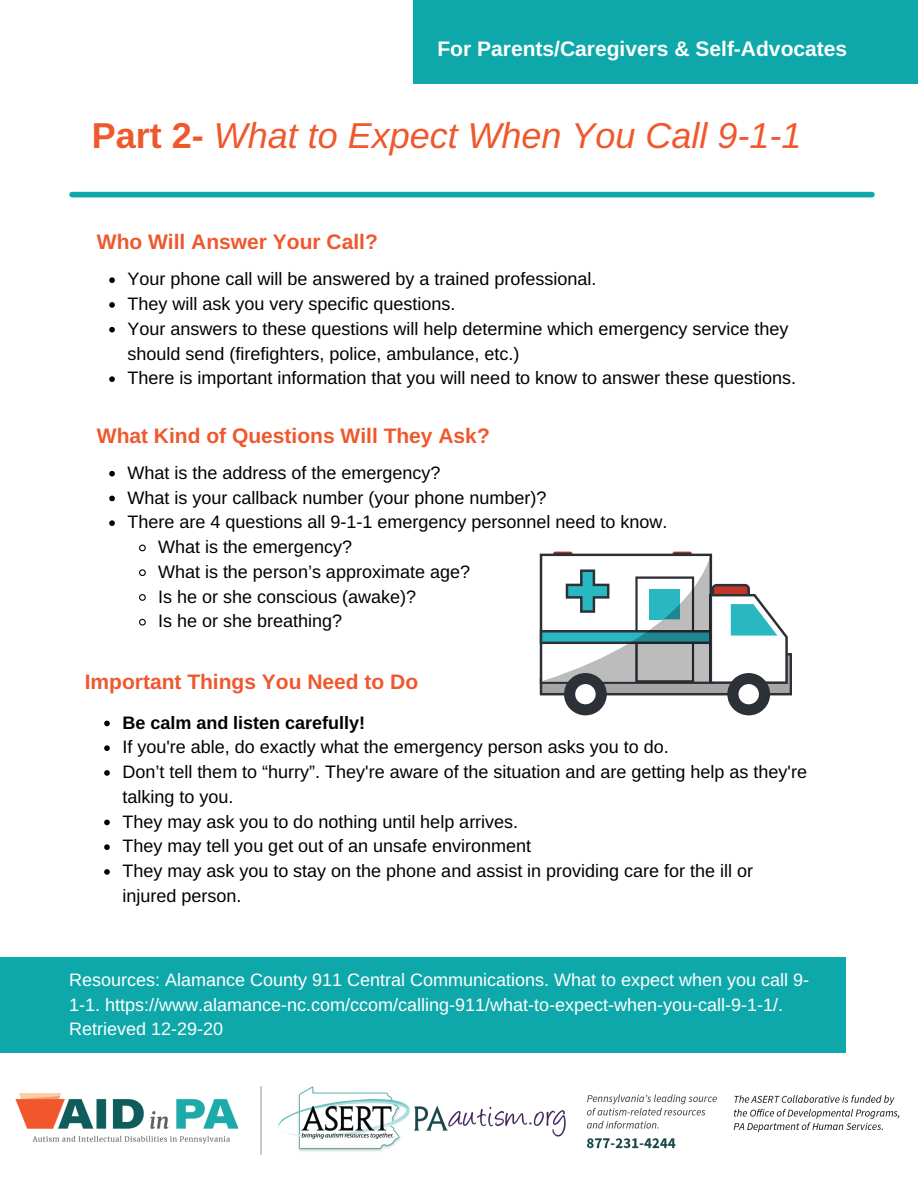
<style>
.page{position:relative;width:918px;height:1188px;background:#fff}
.page>*{position:absolute;margin:0;border:0;box-sizing:border-box;transform-origin:0 0}
.t1{font:italic 36px "Arimo";color:#ef582d}
.t2{font:700 21px "Arimo";color:#ef582d}
.t3{font:700 21px "Arimo";color:#fff}
.t4{font:18px/24.8px "Arimo";color:#000}
.t5{font:18px/24.8px "Arimo";color:#fff}
.t6{font:700 18px "Arimo";color:#000}
.s1{font-weight:700;font-style:normal}
</style>
<div class="page">
<img style="left:15px;top:1086px;width:885px;height:69px">
<div style="left:413px;top:0;width:505px;height:84px;background:#0fa8aa"></div>
<svg style="left:109px;top:277px;width:6px;height:6px"></svg>
<svg style="left:109px;top:302px;width:6px;height:6px"></svg>
<svg style="left:109px;top:327px;width:6px;height:6px"></svg>
<svg style="left:109px;top:376px;width:6px;height:6px"></svg>
<div style="left:72px;top:192px;width:800px;height:5px;background:#0fa8aa"></div>
<svg style="left:109px;top:471px;width:6px;height:5px"></svg>
<svg style="left:109px;top:496px;width:6px;height:5px"></svg>
<svg style="left:109px;top:520px;width:6px;height:6px"></svg>
<svg style="left:139px;top:544px;width:7px;height:8px"></svg>
<svg style="left:139px;top:569px;width:7px;height:8px"></svg>
<svg style="left:139px;top:594px;width:7px;height:7px"></svg>
<svg style="left:139px;top:618px;width:7px;height:8px"></svg>
<svg style="left:673px;top:552px;width:19px;height:6px"></svg>
<hr style="left:674px;top:553px;width:17px;height:4px;background:#2c3037">
<div style="left:553px;top:552px;width:20px;height:6px;background:#713331;border-radius:2px"></div>
<hr style="left:554px;top:553px;width:17px;height:4px;background:#2c3037">
<svg style="left:540px;top:554px;width:252px;height:161px"></svg>
<div style="left:0;top:958px;width:846px;height:95px;background:#0fa8aa"></div>
<svg style="left:104px;top:721px;width:6px;height:5px"></svg>
<svg style="left:104px;top:745px;width:6px;height:6px"></svg>
<svg style="left:104px;top:770px;width:6px;height:6px"></svg>
<svg style="left:104px;top:820px;width:6px;height:5px"></svg>
<svg style="left:104px;top:844px;width:6px;height:6px"></svg>
<svg style="left:104px;top:869px;width:6px;height:6px"></svg>
<p class="t3" style="left:437px;top:37px;width:411px">For Parents/Caregivers &amp; Self-Advocates</p>
<p class="t1" style="left:92px;top:116px;width:711px"><span class="s1">Part 2-</span> What to Expect When You Call 9-1-1</p>
<p class="t2" style="left:97px;top:230px;width:283px">Who Will Answer Your Call?</p>
<p class="t4" style="left:127px;top:267px;width:470px">Your phone call will be answered by a trained professional.</p>
<p class="t4" style="left:127px;top:291px;width:329px">They will ask you very specific questions.</p>
<p class="t4" style="left:127px;top:316px;width:662px">Your answers to these questions will help determine which emergency service they should send (firefighters, police, ambulance, etc.)</p>
<p class="t4" style="left:127px;top:366px;width:670px">There is important information that you will need to know to answer these questions.</p>
<p class="t2" style="left:97px;top:424px;width:394px">What Kind of Questions Will They Ask?</p>
<p class="t4" style="left:127px;top:460px;width:314px">What is the address of the emergency?</p>
<p class="t4" style="left:127px;top:485px;width:420px">What is your callback number (your phone number)?</p>
<p class="t4" style="left:127px;top:510px;width:541px">There are 4 questions all 9-1-1 emergency personnel need to know.</p>
<p class="t4" style="left:158px;top:534px;width:195px">What is the emergency?</p>
<p class="t4" style="left:158px;top:559px;width:313px">What is the person’s approximate age?</p>
<p class="t4" style="left:158px;top:584px;width:259px">Is he or she conscious (awake)?</p>
<p class="t4" style="left:158px;top:609px;width:185px">Is he or she breathing?</p>
<p class="t2" style="left:85px;top:670px;width:335px">Important Things You Need to Do</p>
<p class="t6" style="left:122px;top:712px;width:244px">Be calm and listen carefully!</p>
<p class="t4" style="left:122px;top:735px;width:548px">If you're able, do exactly what the emergency person asks you to do.</p>
<p class="t4" style="left:122px;top:759px;width:686px">Don’t tell them to “hurry”. They're aware of the situation and are getting help as they're talking to you.</p>
<p class="t4" style="left:122px;top:809px;width:397px">They may ask you to do nothing until help arrives.</p>
<p class="t4" style="left:122px;top:834px;width:410px">They may tell you get out of an unsafe environment</p>
<p class="t4" style="left:122px;top:858px;width:632px">They may ask you to stay on the phone and assist in providing care for the ill or injured person.</p>
<p class="t5" style="left:69px;top:967px;width:741px">Resources: Alamance County 911 Central Communications. What to expect when you call 9-<br>1-1. https://www.alamance-nc.com/ccom/calling-911/what-to-expect-when-you-call-9-1-1/.<br>Retrieved 12-29-20</p>
</div>
